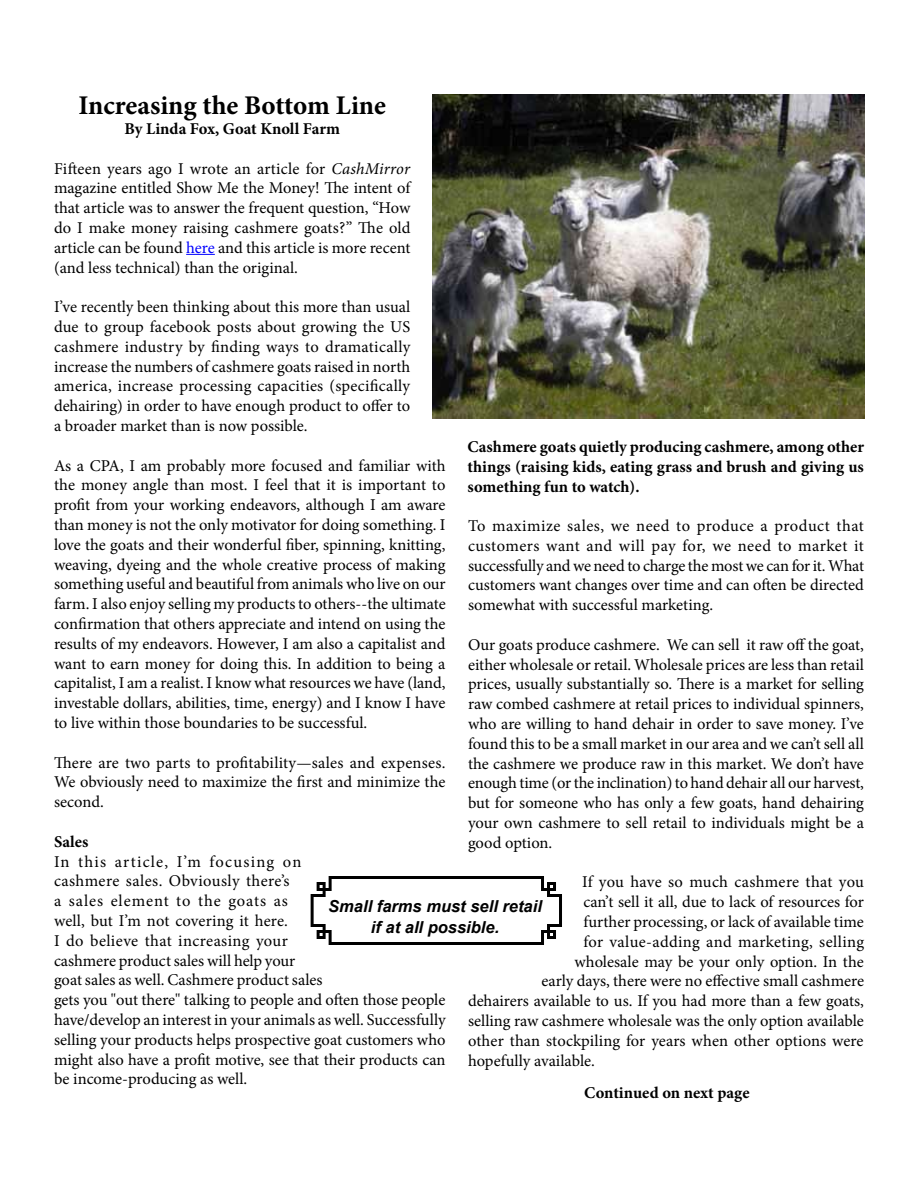
<style>
.page{position:relative;width:918px;height:1188px;background:#fff}
.page>*{position:absolute;margin:0;border:0;box-sizing:border-box;transform-origin:0 0}
.t1{font:700 27px "Minion Pro";color:#000}
.t2{font:16.5px/19.8px "Minion Pro";color:#000;text-align:justify}
.t3{font:700 16.5px/19.8px "Minion Pro";color:#000;text-align:justify}
.t4{font:italic 700 16.5px/21px "Arial";color:#000;text-align:center}
.t5{font:16.5px "Minion Pro";letter-spacing:.02em;color:#000}
.s1{font-style:italic}
.s2{color:#00f}
</style>
<div class="page">
<svg style="left:186px;top:254px;width:29px;height:1px"></svg>
<img style="left:432px;top:94px;width:432px;height:324px">
<svg style="left:310px;top:876px;width:252px;height:69px"></svg>
<h1 class="t1" style="left:78px;top:86px;width:309px">Increasing the Bottom Line</h1>
<p class="t3" style="left:124px;top:119px;width:217px">By Linda Fox, Goat Knoll Farm</p>
<p class="t2" style="left:54px;top:158px;width:358px">Fifteen years ago I wrote an article for <span class="s1">CashMirror </span>magazine entitled Show Me the Money! The intent of that article was to answer the frequent question, “How do I make money raising cashmere goats?” The old article can be found <span class="s2">here</span> and this article is more recent (and less technical) than the original.</p>
<p class="t2" style="left:54px;top:297px;width:358px">I’ve recently been thinking about this more than usual due to group facebook posts about growing the US cashmere industry by finding ways to dramatically increase the numbers of cashmere goats raised in north america, increase processing capacities (specifically dehairing) in order to have enough product to offer to a broader market than is now possible.</p>
<p class="t2" style="left:54px;top:455px;width:393px">As a CPA, I am probably more focused and familiar with the money angle than most. I feel that it is important to profit from your working endeavors, although I am aware than money is not the only motivator for doing something. I love the goats and their wonderful fiber, spinning, knitting, weaving, dyeing and the whole creative process of making something useful and beautiful from animals who live on our farm. I also enjoy selling my products to others--the ultimate confirmation that others appreciate and intend on using the results of my endeavors. However, I am also a capitalist and want to earn money for doing this. In addition to being a capitalist, I am a realist. I know what resources we have (land, investable dollars, abilities, time, energy) and I know I have to live within those boundaries to be successful.</p>
<p class="t2" style="left:54px;top:752px;width:393px">There are two parts to profitability—sales and expenses.<br>We obviously need to maximize the first and minimize the second.</p>
<p class="t3" style="left:54px;top:831px;width:36px">Sales</p>
<p class="t2" style="left:54px;top:851px;width:393px;text-align:left">In this article, I’m focusing on<br>cashmere sales. Obviously there’s<br>a sales element to the goats as<br>well, but I’m not covering it here.<br>I do believe that increasing your<br>cashmere product sales will help your<br>goat sales as well. Cashmere product sales<br>gets you "out there" talking to people and often those people have/develop an interest in your animals as well. Successfully selling your products helps prospective goat customers who might also have a profit motive, see that their products can be income-producing as well.</p>
<p class="t3" style="left:468px;top:437px;width:398px">Cashmere goats quietly producing cashmere, among other things (raising kids, eating grass and brush and giving us something fun to watch).</p>
<p class="t2" style="left:468px;top:516px;width:398px">To maximize sales, we need to produce a product that customers want and will pay for, we need to market it successfully and we need to charge the most we can for it. What customers want changes over time and can often be directed somewhat with successful marketing.</p>
<p class="t2" style="left:468px;top:635px;width:398px">Our goats produce cashmere. We can sell it raw off the goat, either wholesale or retail. Wholesale prices are less than retail prices, usually substantially so. There is a market for selling raw combed cashmere at retail prices to individual spinners, who are willing to hand dehair in order to save money. I’ve found this to be a small market in our area and we can’t sell all the cashmere we produce raw in this market. We don’t have enough time (or the inclination) to hand dehair all our harvest, but for someone who has only a few goats, hand dehairing your own cashmere to sell retail to individuals might be a good option.</p>
<p class="t2" style="left:582px;top:872px;width:284px">If you have so much cashmere that you</p>
<p class="t2" style="left:584px;top:892px;width:282px">can’t sell it all, due to lack of resources for</p>
<p class="t2" style="left:584px;top:912px;width:282px">further processing, or lack of available time</p>
<p class="t5" style="left:584px;top:930px;width:282px">for value-adding and marketing, selling</p>
<p class="t2" style="left:575px;top:952px;width:291px">wholesale may be your only option. In the</p>
<p class="t2" style="left:542px;top:971px;width:324px">early days, there were no effective small cashmere</p>
<p class="t2" style="left:468px;top:991px;width:397px">dehairers available to us. If you had more than a few goats,</p>
<p class="t2" style="left:468px;top:1011px;width:398px">selling raw cashmere wholesale was the only option available</p>
<p class="t2" style="left:468px;top:1031px;width:397px">other than stockpiling for years when other options were</p>
<p class="t2" style="left:468px;top:1051px;width:128px">hopefully available.</p>
<p class="t4" style="left:328px;top:896px;width:215px">Small farms must sell retail if at all possible.</p>
<p class="t3" style="left:584px;top:1083px;width:167px">Continued on next page</p>
</div>
